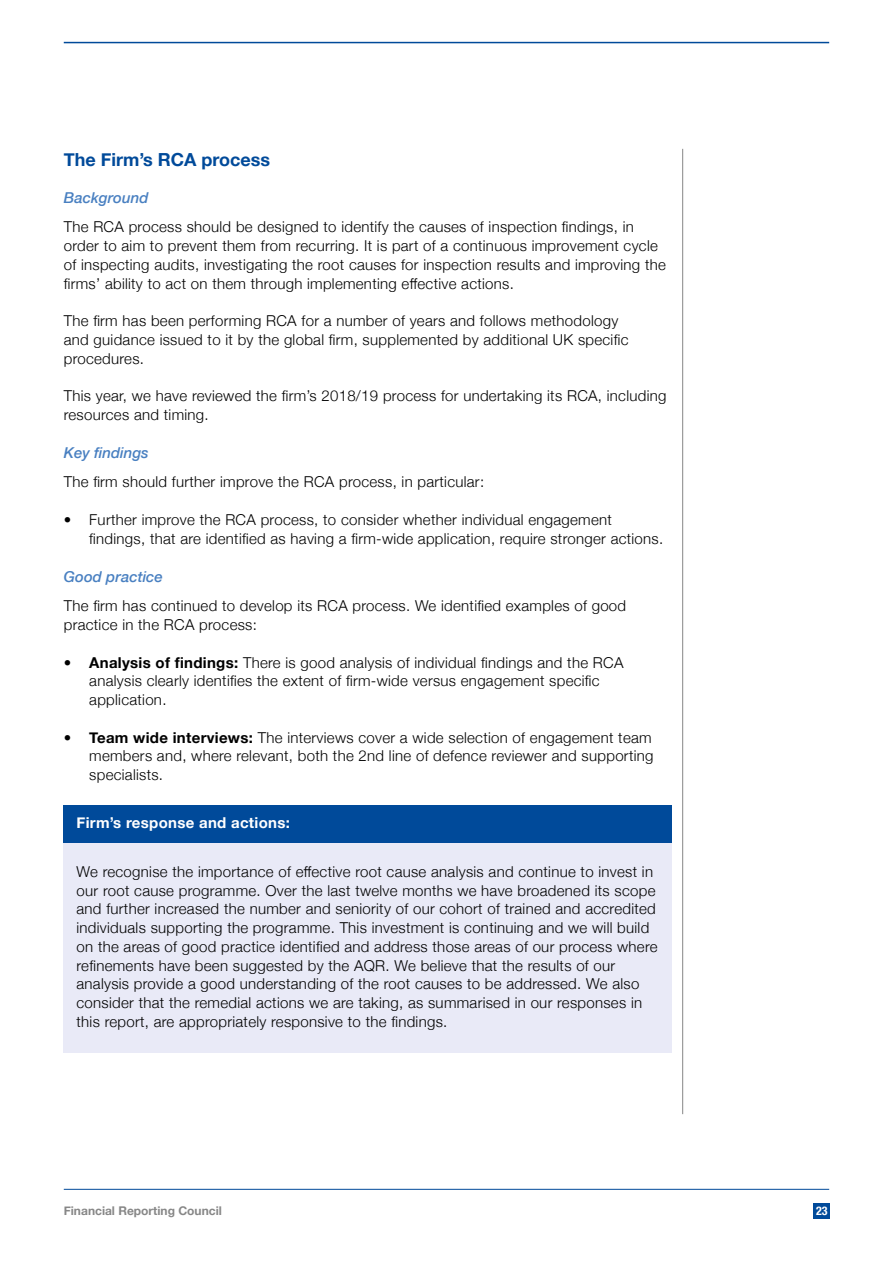
<style>
.page{position:relative;width:893px;height:1263px;background:#fff}
.page>*{position:absolute;margin:0;border:0;box-sizing:border-box;transform-origin:0 0}
.t1{font:700 18px "Helvetica Neue";color:#004a9a}
.t2{font:300 15px/18.8px "Helvetica Neue";letter-spacing:.02em;color:#000}
.t3{font:italic 500 15px "Helvetica Neue";color:#4980c1}
.t4{font:700 15px "Helvetica Neue";letter-spacing:.02em;color:#fff}
.t5{font:700 12px "Helvetica Neue";color:#878787}
.t6{font:700 condensed 12px "Helvetica Neue";color:#fff}
.s1{font-weight:700}
</style>
<div class="page">
<div style="left:814px;top:1203px;width:16px;height:15px;background:#004a9a"></div>
<hr style="left:64px;top:42px;width:765px;height:1px;background:#004a9a">
<hr style="left:682px;top:149px;width:1px;height:965px;background:#878787">
<hr style="left:64px;top:1189px;width:765px;height:1px;background:#004a9a">
<div style="left:64px;top:805px;width:608px;height:38px;background:#004a9a"></div>
<div style="left:64px;top:843px;width:608px;height:210px;background:#e9eaf7"></div>
<p class="t1" style="left:64px;top:146px;width:208px">The Firm’s RCA process</p>
<p class="t3" style="left:64px;top:185px;width:86px">Background</p>
<p class="t2" style="left:64px;top:216px;width:604px">The RCA process should be designed to identify the causes of inspection findings, in order to aim to prevent them from recurring. It is part of a continuous improvement cycle of inspecting audits, investigating the root causes for inspection results and improving the firms’ ability to act on them through implementing effective actions.</p>
<p class="t2" style="left:64px;top:310px;width:566px">The firm has been performing RCA for a number of years and follows methodology and guidance issued to it by the global firm, supplemented by additional UK specific procedures.</p>
<p class="t2" style="left:64px;top:385px;width:604px">This year, we have reviewed the firm’s 2018/19 process for undertaking its RCA, including resources and timing.</p>
<p class="t3" style="left:64px;top:440px;width:87px">Key findings</p>
<p class="t2" style="left:64px;top:472px;width:422px">The firm should further improve the RCA process, in particular:</p>
<p class="t2" style="left:89px;top:509px;width:575px;text-indent:-26px">• Further improve the RCA process, to consider whether individual engagement findings, that are identified as having a firm-wide application, require stronger actions.</p>
<p class="t3" style="left:64px;top:564px;width:101px">Good practice</p>
<p class="t2" style="left:64px;top:595px;width:564px">The firm has continued to develop its RCA process. We identified examples of good practice in the RCA process:</p>
<p class="t2" style="left:89px;top:652px;width:536px;text-indent:-26px">• <span class="s1">Analysis of findings:</span> There is good analysis of individual findings and the RCA analysis clearly identifies the extent of firm-wide versus engagement specific application.</p>
<p class="t2" style="left:89px;top:727px;width:566px;text-indent:-26px">• <span class="s1">Team wide interviews:</span> The interviews cover a wide selection of engagement team members and, where relevant, both the 2nd line of defence reviewer and supporting specialists.</p>
<p class="t4" style="left:77px;top:811px;width:215px">Firm’s response and actions:</p>
<p class="t2" style="left:77px;top:861px;width:582px">We recognise the importance of effective root cause analysis and continue to invest in our root cause programme. Over the last twelve months we have broadened its scope and further increased the number and seniority of our cohort of trained and accredited individuals supporting the programme. This investment is continuing and we will build on the areas of good practice identified and address those areas of our process where refinements have been suggested by the AQR. We believe that the results of our analysis provide a good understanding of the root causes to be addressed. We also consider that the remedial actions we are taking, as summarised in our responses in this report, are appropriately responsive to the findings.</p>
<p class="t5" style="left:64px;top:1201px;width:160px">Financial Reporting Council</p>
<p class="t6" style="left:816px;top:1201px;width:13px">23</p>
</div>
